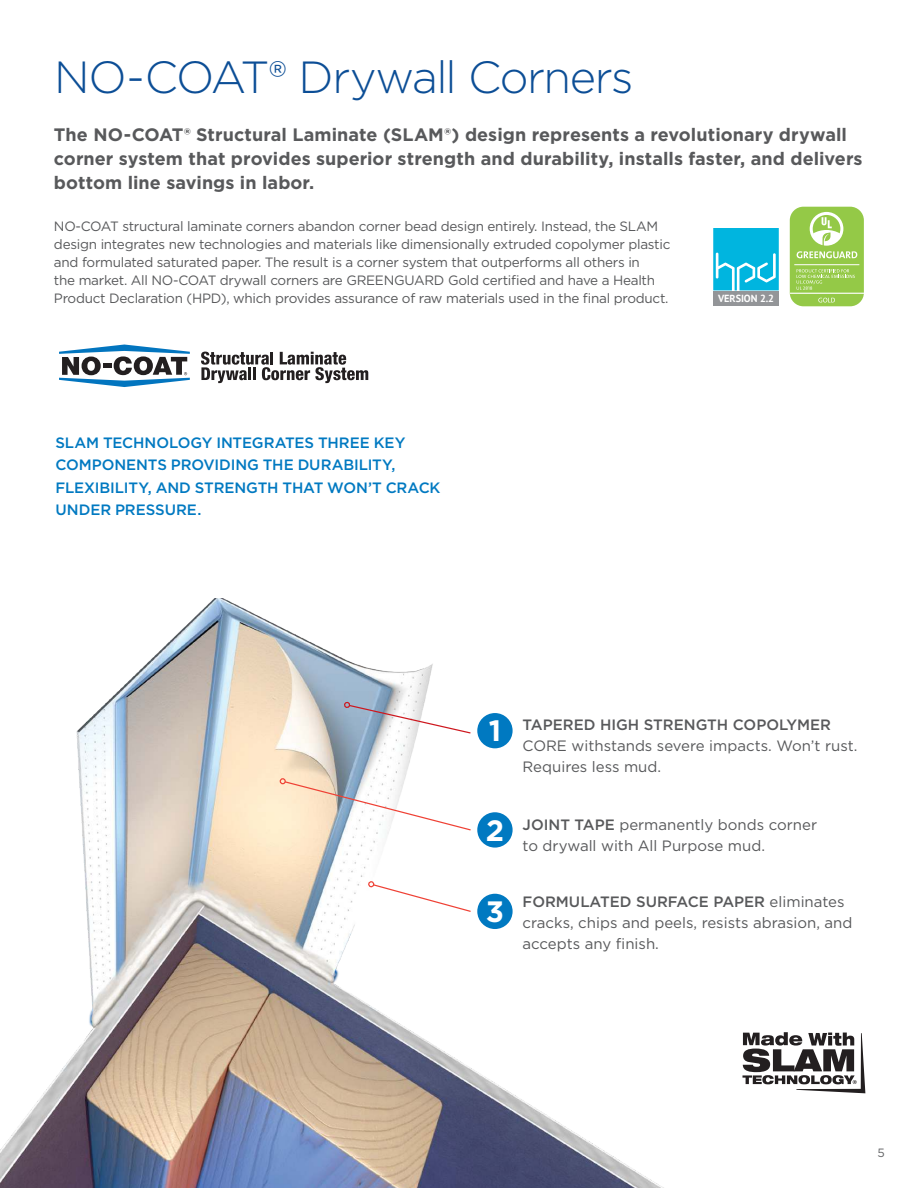
<style>
.page{position:relative;width:918px;height:1188px;background:#fff}
.page>*{position:absolute;margin:0;border:0;box-sizing:border-box;transform-origin:0 0}
.t1{font:300 45px "Gotham";letter-spacing:-.035em;color:#0c4e96}
.t2{font:700 29.4px "Gotham";color:#fff}
.t3{font:700 18px/24px "Gotham";letter-spacing:.005em;color:#58595b}
.t4{font:15px/21px "Gotham";color:#58595b}
.t5{font:500 15px/22.5px "Gotham";letter-spacing:-.005em;color:#0079c1}
.t6{font:500 15px "Gotham";color:#58595b}
.t7{font:13.5px/18px "Gotham";letter-spacing:-.02em;color:#58595b}
.t8{font:12px "Gotham";color:#636466}
.t9{font:700 10.35px "PT Sans";letter-spacing:-.005em;color:#fff}
.s1{font-weight:500}
</style>
<div class="page">
<svg style="left:742px;top:1032px;width:123px;height:61px"></svg>
<svg style="left:59px;top:344px;width:131px;height:43px"></svg>
<svg style="left:201px;top:352px;width:167px;height:31px"></svg>
<img style="left:0;top:598px;width:664px;height:590px">
<svg style="left:372px;top:883px;width:100px;height:30px"></svg>
<div style="left:368px;top:881px;width:7px;height:7px;border:1px solid #ef4135;border-radius:50%"></div>
<svg style="left:343px;top:700px;width:129px;height:34px"></svg>
<div style="left:477px;top:894px;width:36px;height:35px;background:#0079c1;border-radius:50%"></div>
<svg style="left:280px;top:778px;width:192px;height:53px"></svg>
<div style="left:477px;top:812px;width:36px;height:36px;background:#0079c1;border-radius:50%"></div>
<div style="left:477px;top:713px;width:36px;height:35px;background:#0079c1;border-radius:50%"></div>
<div style="left:790px;top:207px;width:74px;height:99px;background:#94c947;border-radius:14px"></div>
<hr style="left:790px;top:293px;width:74px;height:1px;background:#fff">
<svg style="left:818px;top:298px;width:17px;height:5px"></svg>
<svg style="left:797px;top:269px;width:58px;height:21px"></svg>
<hr style="left:794px;top:264px;width:65px;height:1px;background:#fff">
<svg style="left:797px;top:212px;width:60px;height:46px"></svg>
<svg style="left:713px;top:228px;width:66px;height:62px;background:#1fbee2"></svg>
<div style="left:713px;top:292px;width:66px;height:14px;background:#939598"></div>
<h1 class="t1" style="left:54px;top:57px;width:581px">NO-COAT® Drywall Corners</h1>
<h3 class="t3" style="left:54px;top:123px;width:810px">The NO-COAT® Structural Laminate (SLAM®) design represents a revolutionary drywall corner system that provides superior strength and durability, installs faster, and delivers bottom line savings in labor.</h3>
<p class="t7" style="left:54px;top:218px;width:618px">NO-COAT structural laminate corners abandon corner bead design entirely. Instead, the SLAM design integrates new technologies and materials like dimensionally extruded copolymer plastic and formulated saturated paper. The result is a corner system that outperforms all others in<br>the market. All NO-COAT drywall corners are GREENGUARD Gold certified and have a Health Product Declaration (HPD), which provides assurance of raw materials used in the final product.</p>
<p class="t9" style="left:718px;top:293px;width:58px">VERSION 2.2</p>
<p class="t5" style="left:55px;top:432px;width:387px">SLAM TECHNOLOGY INTEGRATES THREE KEY COMPONENTS PROVIDING THE DURABILITY, FLEXIBILITY, AND STRENGTH THAT WON’T CRACK UNDER PRESSURE.</p>
<h2 class="t2" style="left:489px;top:718px;width:14px">1</h2>
<p class="t6" style="left:523px;top:718px;width:310px">TAPERED HIGH STRENGTH COPOLYMER</p>
<p class="t4" style="left:523px;top:736px;width:336px">CORE withstands severe impacts. Won’t rust.<br>Requires less mud.</p>
<h2 class="t2" style="left:486px;top:817px;width:20px">2</h2>
<p class="t4" style="left:523px;top:815px;width:296px"><span class="s1">JOINT TAPE</span> permanently bonds corner to drywall with All Purpose mud.</p>
<h2 class="t2" style="left:486px;top:899px;width:20px">3</h2>
<p class="t4" style="left:523px;top:892px;width:331px"><span class="s1">FORMULATED SURFACE PAPER</span> eliminates cracks, chips and peels, resists abrasion, and accepts any finish.</p>
<p class="t8" style="left:877px;top:1148px;width:9px">5</p>
</div>
